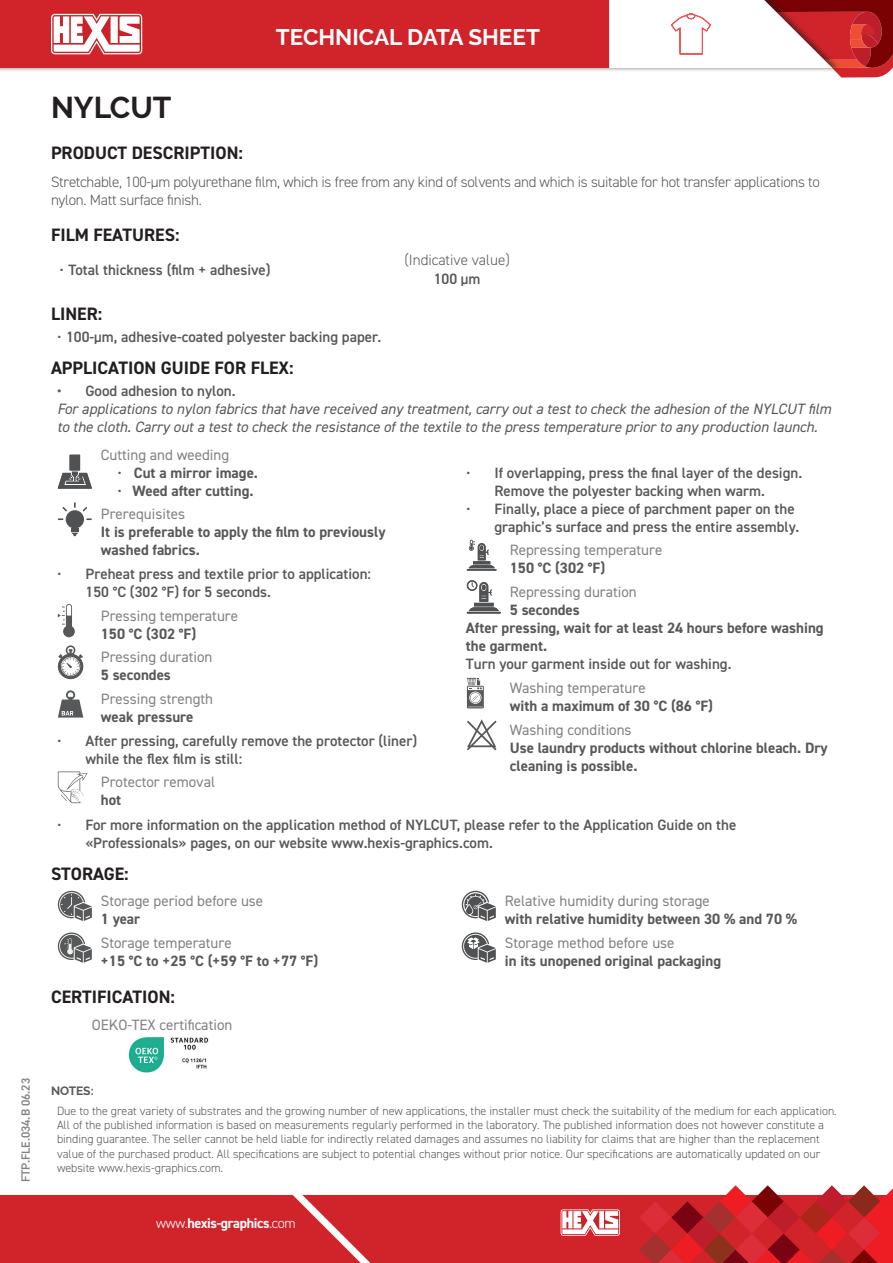
<style>
.page{position:relative;width:893px;height:1263px;background:#fff}
.page>*{position:absolute;margin:0;border:0;box-sizing:border-box;transform-origin:0 0}
.t1{font:700 30px "Raleway";color:#231f20}
.t2{font:700 22.5px "Raleway";color:#fff}
.t3{font:700 18px "DIN2014";color:#231f20}
.t4{font:600 15px/18px "DIN2014";color:#57585a}
.t5{font:700 15px/18px "DIN2014";color:#57585a}
.t6{font:15px "DIN2014";color:#808285}
.t7{font:italic 15px/18px "DIN2014";color:#57585a}
.t8{font:300 15px/18px "DIN2014";letter-spacing:-.02em;color:#57585a}
.t9{font:300 15px "DIN2014";color:#57585a}
.t10{font:700 14.1px "DIN2014";letter-spacing:-.025em;color:#fff}
.t11{font:300 12px/14.4px "DIN2014";color:#57585a}
.t12{font:600 12px "DIN2014";color:#808285}
.t13{font:700 12px "Raleway";letter-spacing:-.01em;color:#57585a}
.s1{font-weight:400}
.s2{font-weight:400;color:#808285}
.s3{font-weight:300}
</style>
<div class="page">
<div style="left:0;top:0;width:841px;height:73px;background:#231f20;opacity:.6"></div>
<div style="left:0;top:0;width:609px;height:68px;background:#d1232a"></div>
<div style="left:0;top:1195px;width:893px;height:68px;background:#d1232a"></div>
<svg style="left:293px;top:1195px;width:78px;height:68px"></svg>
<svg style="left:51px;top:14px;width:95px;height:40px"></svg>
<svg style="left:561px;top:1209px;width:59px;height:27px"></svg>
<svg style="left:639px;top:1185px;width:254px;height:78px"></svg>
<svg style="left:609px;top:0;width:284px;height:78px"></svg>
<svg style="left:58px;top:472px;width:34px;height:17px"></svg>
<div style="left:70px;top:455px;width:10px;height:15px;background:#4f5153"></div>
<div style="left:66px;top:510px;width:18px;height:18px;background:#4f5153;border-radius:50%"></div>
<svg style="left:71px;top:528px;width:7px;height:8px"></svg>
<svg style="left:63px;top:507px;width:4px;height:4px"></svg>
<svg style="left:74px;top:502px;width:2px;height:6px"></svg>
<svg style="left:86px;top:518px;width:6px;height:2px"></svg>
<svg style="left:58px;top:604px;width:17px;height:33px"></svg>
<svg style="left:58px;top:645px;width:25px;height:34px"></svg>
<svg style="left:58px;top:690px;width:25px;height:27px"></svg>
<svg style="left:58px;top:771px;width:30px;height:32px"></svg>
<hr style="left:467px;top:569px;width:30px;height:2px;background:#4f5153">
<svg style="left:469px;top:540px;width:26px;height:28px"></svg>
<hr style="left:467px;top:612px;width:34px;height:2px;background:#4f5153">
<svg style="left:467px;top:580px;width:32px;height:31px"></svg>
<svg style="left:467px;top:678px;width:17px;height:30px"></svg>
<svg style="left:467px;top:719px;width:30px;height:31px"></svg>
<svg style="left:58px;top:891px;width:34px;height:30px"></svg>
<svg style="left:58px;top:932px;width:34px;height:31px"></svg>
<svg style="left:462px;top:891px;width:34px;height:30px"></svg>
<svg style="left:462px;top:932px;width:34px;height:31px"></svg>
<img style="left:128px;top:1037px;width:81px;height:36px">
<p class="t12" style="left:18px;top:1182px;width:106px;rotate:-90deg">FTP.FLE.034.B 06.23</p>
<h2 class="t2" style="left:276px;top:24px;width:265px">TECHNICAL DATA SHEET</h2>
<h1 class="t1" style="left:51px;top:90px;width:122px">NYLCUT</h1>
<p class="t3" style="left:51px;top:140px;width:193px">PRODUCT DESCRIPTION:</p>
<p class="t8" style="left:51px;top:173px;width:770px">Stretchable, 100-µm polyurethane film, which is free from any kind of solvents and which is suitable for hot transfer applications to nylon. Matt surface finish.</p>
<p class="t3" style="left:51px;top:222px;width:130px">FILM FEATURES:</p>
<p class="t4" style="left:60px;top:260px;width:213px"><span class="s1">•</span> Total thickness (film + adhesive)</p>
<p class="t9" style="left:404px;top:251px;width:107px">(Indicative value)</p>
<p class="t4" style="left:434px;top:270px;width:48px">100 µm</p>
<p class="t3" style="left:51px;top:301px;width:53px">LINER:</p>
<p class="t4" style="left:57px;top:327px;width:326px"><span class="s1">•</span> 100-µm, adhesive-coated polyester backing paper.</p>
<p class="t3" style="left:51px;top:356px;width:244px">APPLICATION GUIDE FOR FLEX:</p>
<p class="t4" style="left:57px;top:382px;width:180px">• Good adhesion to nylon.</p>
<p class="t7" style="left:57px;top:400px;width:776px">For applications to nylon fabrics that have received any treatment, carry out a test to check the adhesion of the NYLCUT film to the cloth. Carry out a test to check the resistance of the textile to the press temperature prior to any production launch.</p>
<p class="t6" style="left:101px;top:445px;width:130px">Cutting and weeding</p>
<p class="t5" style="left:117px;top:463px;width:142px"><span class="s1">•</span> Cut a mirror image.</p>
<p class="t5" style="left:101px;top:478px;width:154px;line-height:23.7px;text-indent:16px"><span class="s1">•</span> Weed after cutting.<br><span class="s2">Prerequisites</span></p>
<p class="t5" style="left:101px;top:523px;width:286px">It is preferable to apply the film to previously washed fabrics.</p>
<p class="t4" style="left:86px;top:564px;width:287px;text-indent:-28px"><span class="s1">•</span> Preheat press and textile prior to application:<br>150 °C (302 °F) for 5 seconds.</p>
<p class="t6" style="left:101px;top:606px;width:139px">Pressing temperature</p>
<p class="t5" style="left:101px;top:624px;width:97px">150 °C (302 °F)</p>
<p class="t6" style="left:101px;top:648px;width:113px">Pressing duration</p>
<p class="t5" style="left:101px;top:666px;width:72px">5 secondes</p>
<p class="t6" style="left:101px;top:689px;width:114px">Pressing strength</p>
<p class="t5" style="left:101px;top:708px;width:94px">weak pressure</p>
<p class="t4" style="left:86px;top:731px;width:333px;text-indent:-29px"><span class="s1">•</span> After pressing, carefully remove the protector (liner) while the flex film is still:</p>
<p class="t6" style="left:101px;top:773px;width:116px">Protector removal</p>
<p class="t5" style="left:101px;top:791px;width:22px">hot</p>
<p class="t4" style="left:466px;top:463px;width:338px;text-align:center"><span class="s1">•</span> If overlapping, press the final layer of the design.<br>Remove the polyester backing when warm.</p>
<p class="t4" style="left:494px;top:499px;width:306px;text-indent:-28px"><span class="s1">•</span> Finally, place a piece of parchment paper on the graphic’s surface and press the entire assembly.</p>
<p class="t6" style="left:510px;top:541px;width:154px">Repressing temperature</p>
<p class="t5" style="left:510px;top:559px;width:97px">150 °C (302 °F)</p>
<p class="t6" style="left:510px;top:582px;width:128px">Repressing duration</p>
<p class="t5" style="left:466px;top:601px;width:359px;text-indent:44px">5 secondes<br>After pressing, wait for at least 24 hours before washing the garment.</p>
<p class="t4" style="left:466px;top:654px;width:267px">Turn your garment inside out for washing.</p>
<p class="t6" style="left:510px;top:679px;width:137px">Washing temperature</p>
<p class="t5" style="left:510px;top:697px;width:205px">with a maximum of 30 °C (86 °F)</p>
<p class="t6" style="left:510px;top:720px;width:123px">Washing conditions</p>
<p class="t5" style="left:510px;top:738px;width:319px">Use laundry products without chlorine bleach. Dry cleaning is possible.</p>
<p class="t4" style="left:86px;top:815px;width:652px;text-indent:-28px"><span class="s1">•</span> For more information on the application method of NYLCUT, please refer to the Application Guide on the «Professionals» pages, on our website www.hexis-graphics.com.</p>
<p class="t3" style="left:51px;top:862px;width:79px">STORAGE:</p>
<p class="t6" style="left:101px;top:891px;width:164px">Storage period before use</p>
<p class="t5" style="left:101px;top:909px;width:41px">1 year</p>
<p class="t6" style="left:101px;top:933px;width:132px">Storage temperature</p>
<p class="t5" style="left:101px;top:951px;width:219px">+15 °C to +25 °C (+59 °F to +77 °F)</p>
<p class="t6" style="left:505px;top:891px;width:207px">Relative humidity during storage</p>
<p class="t5" style="left:505px;top:909px;width:294px">with relative humidity between 30 % and 70 %</p>
<p class="t6" style="left:505px;top:933px;width:171px">Storage method before use</p>
<p class="t5" style="left:505px;top:951px;width:218px">in its unopened original packaging</p>
<p class="t3" style="left:51px;top:985px;width:126px">CERTIFICATION:</p>
<p class="t6" style="left:92px;top:1016px;width:142px">OEKO-TEX certification</p>
<p class="t13" style="left:51px;top:1084px;width:44px">NOTES:</p>
<p class="t11" style="left:57px;top:1103px;width:781px">Due to the great variety of substrates and the growing number of new applications, the installer must check the suitability of the medium for each application.<br>All of the published information is based on measurements regularly performed in the laboratory. The published information does not however constitute a binding guarantee. The seller cannot be held liable for indirectly related damages and assumes no liability for claims that are higher than the replacement value of the purchased product. All specifications are subject to potential changes without prior notice. Our specifications are automatically updated on our website www.hexis-graphics.com.</p>
<p class="t10" style="left:156px;top:1214px;width:141px"><span class="s3">www.</span>hexis-graphics<span class="s3">.com</span></p>
</div>
